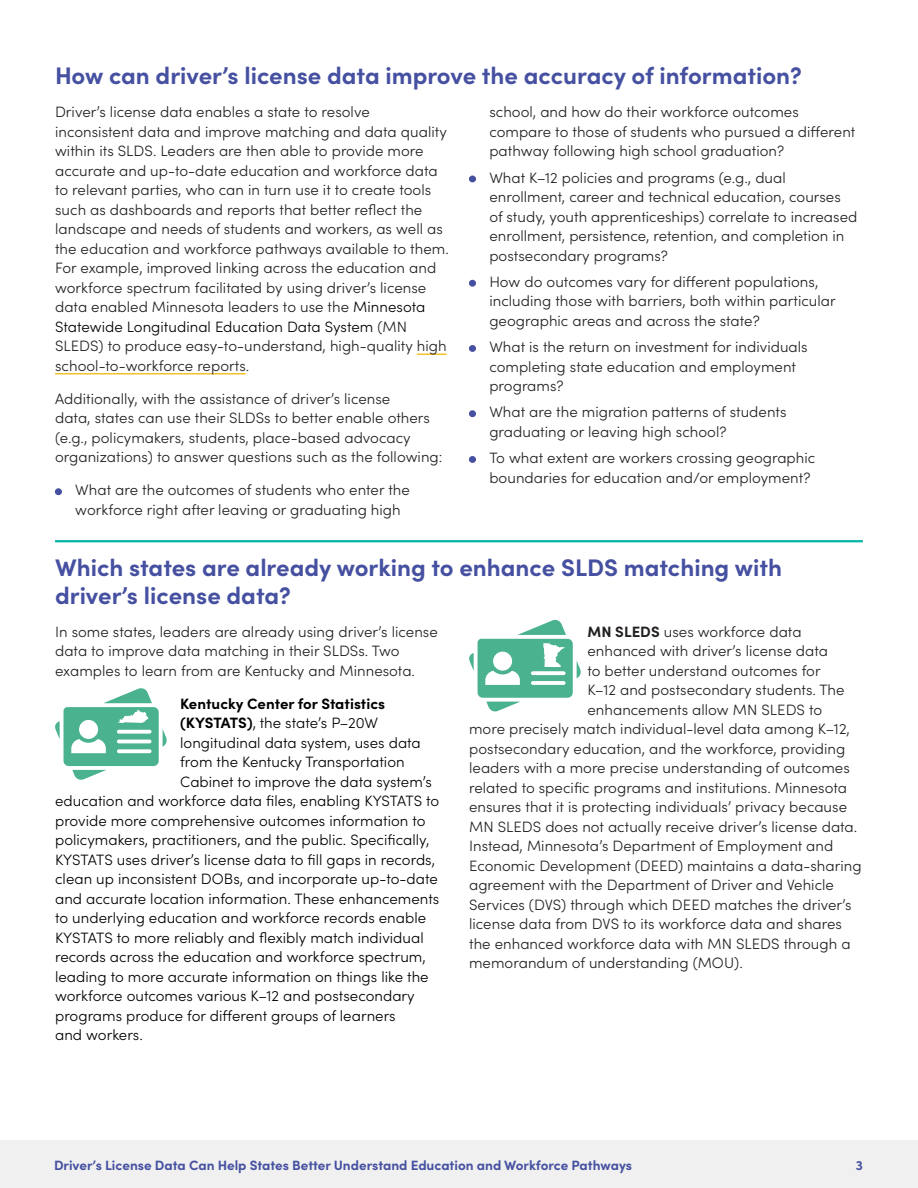
<style>
.page{position:relative;width:918px;height:1188px;background:#fff}
.page>*{position:absolute;margin:0;border:0;box-sizing:border-box;transform-origin:0 0}
.Subhead_A_with_rule{font:700 24px/27.6px "Sofia Pro";color:#4650a1}
.Subhead_A{font:700 24px "Sofia Pro";color:#4650a1}
.Body{font:300 15px/19.5px "Sofia Pro";letter-spacing:.005em;color:#231f20}
.Body-2{font:300 15px "Sofia Pro";letter-spacing:.005em;color:#000}
.Body-3{font:700 15px "Sofia Pro";letter-spacing:.005em;color:#000}
.t1{font:700 13.5px "Sofia Pro";color:#4650a1}
.s1{color:#000}
.s2{color:#4650a1}
.s3{font-weight:700}
</style>
<div class="page">
<div style="left:0;top:1141px;width:918px;height:47px;background:#eff0ef"></div>
<hr style="left:417px;top:354px;width:30px;height:1px;background:#f2c22a">
<hr style="left:55px;top:373px;width:191px;height:2px;background:#f2c22a">
<hr style="left:55px;top:540px;width:808px;height:2px;background:#00b5a6">
<svg style="left:55px;top:688px;width:112px;height:92px"></svg>
<svg style="left:469px;top:620px;width:112px;height:91px"></svg>
<p class="Subhead_A" style="left:55px;top:57px;width:748px">How can driver’s license data improve the accuracy of information?</p>
<p class="Body" style="left:55px;top:101px;width:395px">Driver’s license data enables a state to resolve inconsistent data and improve matching and data quality within its SLDS. Leaders are then able to provide more accurate and up-to-date education and workforce data to relevant parties, who can in turn use it to create tools such as dashboards and reports that better reflect the landscape and needs of students and workers, as well as the education and workforce pathways available to them.<br>For example, improved linking across the education and workforce spectrum facilitated by using driver’s license data enabled Minnesota leaders to use the <span class="s1">Minnesota Statewide Longitudinal Education Data System</span> (MN SLEDS) to produce easy-to-understand, high-quality high school-to-workforce reports.</p>
<p class="Body" style="left:55px;top:388px;width:389px">Additionally, with the assistance of driver’s license<br>data, states can use their SLDSs to better enable others (e.g., policymakers, students, place-based advocacy organizations) to answer questions such as the following:</p>
<p class="Body" style="left:75px;top:479px;width:336px;text-indent:-20px"><span class="s2">•</span> What are the outcomes of students who enter the workforce right after leaving or graduating high</p>
<p class="Body" style="left:489px;top:101px;width:367px">school, and how do their workforce outcomes compare to those of students who pursued a different pathway following high school graduation?</p>
<p class="Body" style="left:489px;top:167px;width:370px;text-indent:-20px"><span class="s2">•</span> What K–12 policies and programs (e.g., dual enrollment, career and technical education, courses of study, youth apprenticeships) correlate to increased enrollment, persistence, retention, and completion in postsecondary programs?</p>
<p class="Body" style="left:489px;top:271px;width:348px;text-indent:-20px"><span class="s2">•</span> How do outcomes vary for different populations, including those with barriers, both within particular geographic areas and across the state?</p>
<p class="Body" style="left:489px;top:336px;width:320px;text-indent:-20px"><span class="s2">•</span> What is the return on investment for individuals completing state education and employment programs?</p>
<p class="Body" style="left:489px;top:401px;width:299px;text-indent:-20px"><span class="s2">•</span> What are the migration patterns of students graduating or leaving high school?</p>
<p class="Body" style="left:489px;top:447px;width:328px;text-indent:-20px"><span class="s2">•</span> To what extent are workers crossing geographic boundaries for education and/or employment?</p>
<p class="Subhead_A_with_rule" style="left:55px;top:552px;width:728px">Which states are already working to enhance SLDS matching with driver’s license data?</p>
<p class="Body" style="left:55px;top:621px;width:384px">In some states, leaders are already using driver’s license data to improve data matching in their SLDSs. Two examples to learn from are Kentucky and Minnesota.</p>
<p class="Body-3" style="left:180px;top:692px;width:206px">Kentucky Center for Statistics</p>
<p class="Body-2" style="left:180px;top:712px;width:199px"><span class="s3">(KYSTATS)</span>, the state’s P–20W</p>
<p class="Body-2" style="left:180px;top:732px;width:242px">longitudinal data system, uses data</p>
<p class="Body-2" style="left:180px;top:751px;width:226px">from the Kentucky Transportation</p>
<p class="Body-2" style="left:180px;top:771px;width:253px">Cabinet to improve the data system’s</p>
<p class="Body-2" style="left:55px;top:790px;width:386px">education and workforce data files, enabling KYSTATS to</p>
<p class="Body-2" style="left:55px;top:810px;width:372px">provide more comprehensive outcomes information to</p>
<p class="Body-2" style="left:55px;top:829px;width:376px">policymakers, practitioners, and the public. Specifically,</p>
<p class="Body-2" style="left:55px;top:849px;width:382px">KYSTATS uses driver’s license data to fill gaps in records,</p>
<p class="Body-2" style="left:55px;top:868px;width:384px">clean up inconsistent DOBs, and incorporate up-to-date</p>
<p class="Body-2" style="left:55px;top:888px;width:386px">and accurate location information. These enhancements</p>
<p class="Body-2" style="left:55px;top:907px;width:373px">to underlying education and workforce records enable</p>
<p class="Body-2" style="left:55px;top:927px;width:370px">KYSTATS to more reliably and flexibly match individual</p>
<p class="Body-2" style="left:55px;top:946px;width:372px">records across the education and workforce spectrum,</p>
<p class="Body-2" style="left:55px;top:966px;width:375px">leading to more accurate information on things like the</p>
<p class="Body-2" style="left:55px;top:985px;width:361px">workforce outcomes various K–12 and postsecondary</p>
<p class="Body-2" style="left:55px;top:1005px;width:342px">programs produce for different groups of learners</p>
<p class="Body-2" style="left:55px;top:1024px;width:89px">and workers.</p>
<p class="Body" style="left:587px;top:621px;width:216px"><span class="s3">MN SLEDS</span> uses workforce data</p>
<p class="Body" style="left:587px;top:640px;width:242px">enhanced with driver’s license data</p>
<p class="Body" style="left:587px;top:660px;width:235px">to better understand outcomes for</p>
<p class="Body" style="left:587px;top:679px;width:259px">K–12 and postsecondary students. The</p>
<p class="Body" style="left:587px;top:699px;width:236px">enhancements allow MN SLEDS to</p>
<p class="Body" style="left:469px;top:718px;width:382px">more precisely match individual-level data among K–12,</p>
<p class="Body" style="left:469px;top:738px;width:378px">postsecondary education, and the workforce, providing</p>
<p class="Body" style="left:469px;top:757px;width:382px">leaders with a more precise understanding of outcomes</p>
<p class="Body" style="left:469px;top:777px;width:379px">related to specific programs and institutions. Minnesota</p>
<p class="Body" style="left:469px;top:796px;width:380px">ensures that it is protecting individuals’ privacy because</p>
<p class="Body" style="left:469px;top:816px;width:390px">MN SLEDS does not actually receive driver’s license data.</p>
<p class="Body" style="left:469px;top:835px;width:366px">Instead, Minnesota’s Department of Employment and</p>
<p class="Body" style="left:469px;top:855px;width:394px">Economic Development (DEED) maintains a data-sharing</p>
<p class="Body" style="left:469px;top:874px;width:366px">agreement with the Department of Driver and Vehicle</p>
<p class="Body" style="left:469px;top:894px;width:384px">Services (DVS) through which DEED matches the driver’s</p>
<p class="Body" style="left:469px;top:913px;width:374px">license data from DVS to its workforce data and shares</p>
<p class="Body" style="left:469px;top:933px;width:383px">the enhanced workforce data with MN SLEDS through a</p>
<p class="Body" style="left:469px;top:952px;width:275px">memorandum of understanding (MOU).</p>
<p class="t1" style="left:54px;top:1155px;width:580px">Driver’s License Data Can Help States Better Understand Education and Workforce Pathways</p>
<p class="t1" style="left:856px;top:1155px;width:9px">3</p>
</div>
